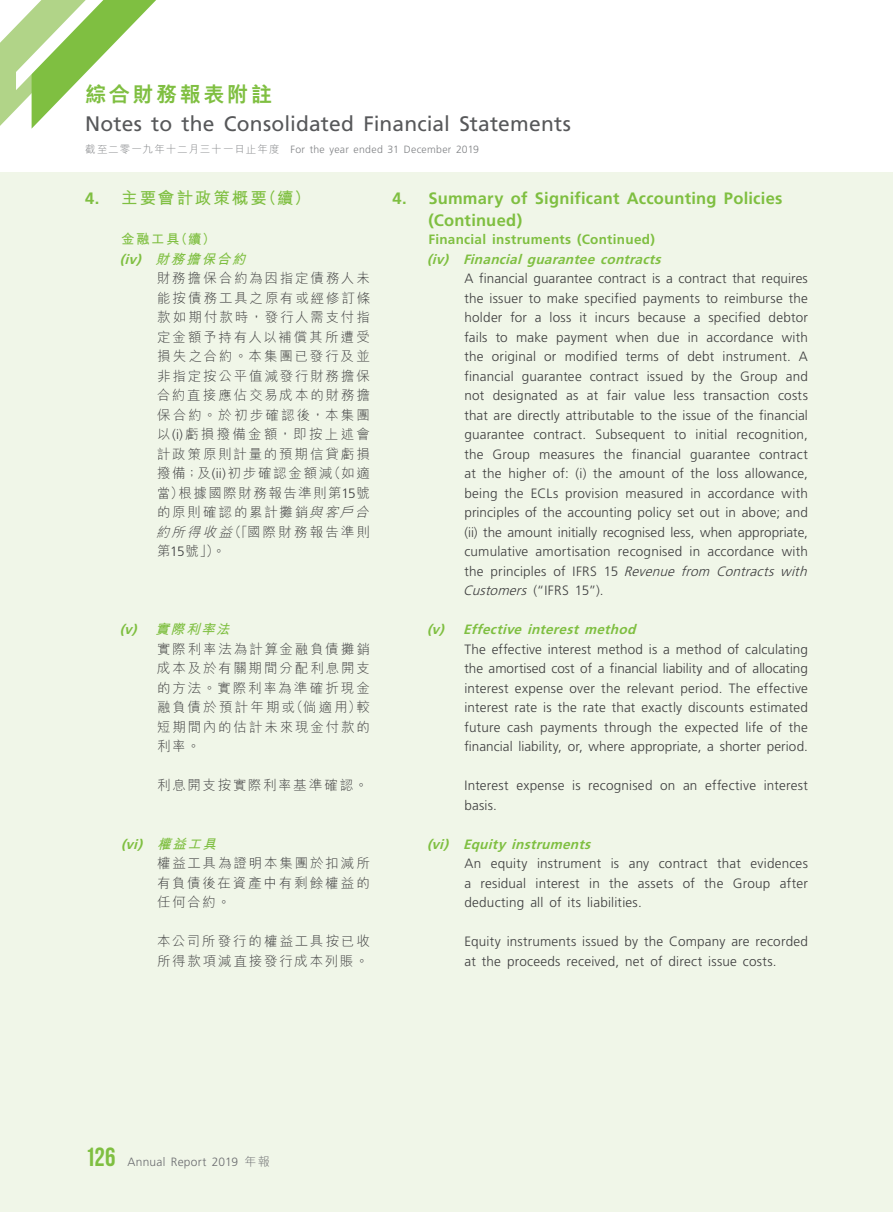
<style>
.page{position:relative;width:893px;height:1212px;background:#fff}
.page>*{position:absolute;margin:0;border:0;box-sizing:border-box;transform-origin:0 0}
.t1{font:26.25px "Bebas Neue";color:#7fbf41}
.t2{font:21px "Frutiger LT Std";letter-spacing:.005em;color:#57585a}
.t3{font:800 21px "M Hei HK";letter-spacing:.13em;color:#7fbf41}
._03_H1{font:700 16.5px/22.5px "Frutiger LT Std";letter-spacing:.015em;color:#7fbf41}
._03_H1-2{font:700 16.5px "M Hei HK";letter-spacing:.13em;color:#7fbf41}
._13_____P4{font:300 13.5px/19.5px "Frutiger LT Std";letter-spacing:.015em;color:#3e3e3f}
._13_____P4-2{font:300 13.5px/19.5px "M Hei HK";letter-spacing:.14em;color:#3e3e3f}
._05_____H3{font:italic 700 13.5px "Frutiger LT Std";color:#7fbf41}
._04___H2{font:700 13.5px "Frutiger LT Std";letter-spacing:.025em;color:#7fbf41}
._05_____H3-2{font:italic 700 13.5px "M Hei HK";color:#7fbf41}
._04___H2-2{font:700 13.5px "M Hei HK";color:#7fbf41}
.t4{font:300 12px "Frutiger LT Std";letter-spacing:.02em;color:#6c6d70}
.t5{font:300 10.5px "Frutiger LT Std";letter-spacing:.025em;color:#808285}
.s1{font-family:"M Hei HK"}
.s2{font-family:"Frutiger LT Std"}
.s3{font-style:italic}
</style>
<div class="page">
<div style="left:0;top:172px;width:893px;height:1040px;background:#f0f6e8"></div>
<svg style="left:0;top:26px;width:32px;height:103px;fill:#b1d488"></svg>
<svg style="left:32px;top:90px;width:37px;height:38px"></svg>
<svg style="left:16px;top:0;width:140px;height:90px"></svg>
<h2 class="t3" style="left:85px;top:84px;width:189px">綜合財務報表附註</h2>
<h2 class="t2" style="left:85px;top:111px;width:487px">Notes to the Consolidated Financial Statements</h2>
<p class="t5" style="left:85px;top:143px;width:396px"><span class="s1">截至二零一九年十二月三十一日止年度</span> For the year ended 31 December 2019</p>
<p class="_03_H1-2" style="left:85px;top:186px;width:227px"><span class="s2">4.</span> 主要會計政策概要（續）</p>
<p class="_04___H2-2" style="left:121px;top:230px;width:96px">金融工具（續）</p>
<p class="_05_____H3-2" style="left:120px;top:249px;width:132px"><span class="s2">(iv)</span> 財務擔保合約</p>
<p class="_13_____P4-2" style="left:156px;top:268px;width:218px">財務擔保合約為因指定債務人未能按債務工具之原有或經修訂條款如期付款時，發行人需支付指定金額予持有人以補償其所遭受損失之合約。本集團已發行及並非指定按公平值減發行財務擔保合約直接應佔交易成本的財務擔保合約。於初步確認後，本集團以<span class="s2">(i)</span>虧損撥備金額，即按上述會計政策原則計量的預期信貸虧損撥備；及<span class="s2">(ii)</span>初步確認金額減（如適當）根據國際財務報告準則第<span class="s2">15</span>號的原則確認的累計攤銷<span class="s3">與客戶合約所得收益</span>（「國際財務報告準則第<span class="s2">15</span>號」）。</p>
<p class="_05_____H3-2" style="left:120px;top:620px;width:116px"><span class="s2">(v)</span> 實際利率法</p>
<p class="_13_____P4-2" style="left:157px;top:639px;width:214px;text-align:justify">實際利率法為計算金融負債攤銷成本及於有關期間分配利息開支的方法。實際利率為準確折現金融負債於預計年期或（倘適用）較短期間內的估計未來現金付款的利率。</p>
<p class="_13_____P4-2" style="left:157px;top:775px;width:212px">利息開支按實際利率基準確認。</p>
<p class="_05_____H3" style="left:121px;top:836px;width:101px">(vi) <span class="s1">權益工具</span></p>
<p class="_13_____P4-2" style="left:157px;top:853px;width:214px;text-align:justify">權益工具為證明本集團於扣減所有負債後在資產中有剩餘權益的任何合約。</p>
<p class="_13_____P4-2" style="left:157px;top:931px;width:214px">本公司所發行的權益工具按已收所得款項減直接發行成本列賬。</p>
<p class="_03_H1" style="left:428px;top:187px;width:356px;text-indent:-36px">4. Summary of Significant Accounting Policies (Continued)</p>
<p class="_04___H2" style="left:428px;top:232px;width:228px">Financial instruments (Continued)</p>
<p class="_05_____H3" style="left:427px;top:251px;width:239px">(iv) Financial guarantee contracts</p>
<p class="_13_____P4" style="left:463px;top:269px;width:349px">A financial guarantee contract is a contract that requires the issuer to make specified payments to reimburse the holder for a loss it incurs because a specified debtor fails to make payment when due in accordance with the original or modified terms of debt instrument. A financial guarantee contract issued by the Group and not designated as at fair value less transaction costs that are directly attributable to the issue of the financial guarantee contract. Subsequent to initial recognition, the Group measures the financial guarantee contract at the higher of: (i) the amount of the loss allowance, being the ECLs provision measured in accordance with principles of the accounting policy set out in above; and (ii) the amount initially recognised less, when appropriate, cumulative amortisation recognised in accordance with t h e p r i n c i p l e s o f I F R S 1 5 <span class="s3">Revenue from Contracts with Customers</span> (“IFRS 15”).</p>
<p class="_05_____H3" style="left:427px;top:622px;width:214px">(v) Effective interest method</p>
<p class="_13_____P4" style="left:464px;top:640px;width:345px;text-align:justify">The effective interest method is a method of calculating the amortised cost of a financial liability and of allocating interest expense over the relevant period. The effective interest rate is the rate that exactly discounts estimated future cash payments through the expected life of the financial liability, or, where appropriate, a shorter period.</p>
<p class="_13_____P4" style="left:464px;top:776px;width:345px">Interest expense is recognised on an effective interest basis.</p>
<p class="_05_____H3" style="left:427px;top:836px;width:169px">(vi) Equity instruments</p>
<p class="_13_____P4" style="left:464px;top:854px;width:345px;text-align:justify">An equity instrument is any contract that evidences a residual interest in the assets of the Group after deducting all of its liabilities.</p>
<p class="_13_____P4" style="left:464px;top:932px;width:345px">Equity instruments issued by the Company are recorded at the proceeds received, net of direct issue costs.</p>
<h1 class="t1" style="left:85px;top:1142px;width:32px">126</h1>
<p class="t4" style="left:128px;top:1155px;width:144px">Annual Report 2019 <span class="s1">年報</span></p>
</div>
